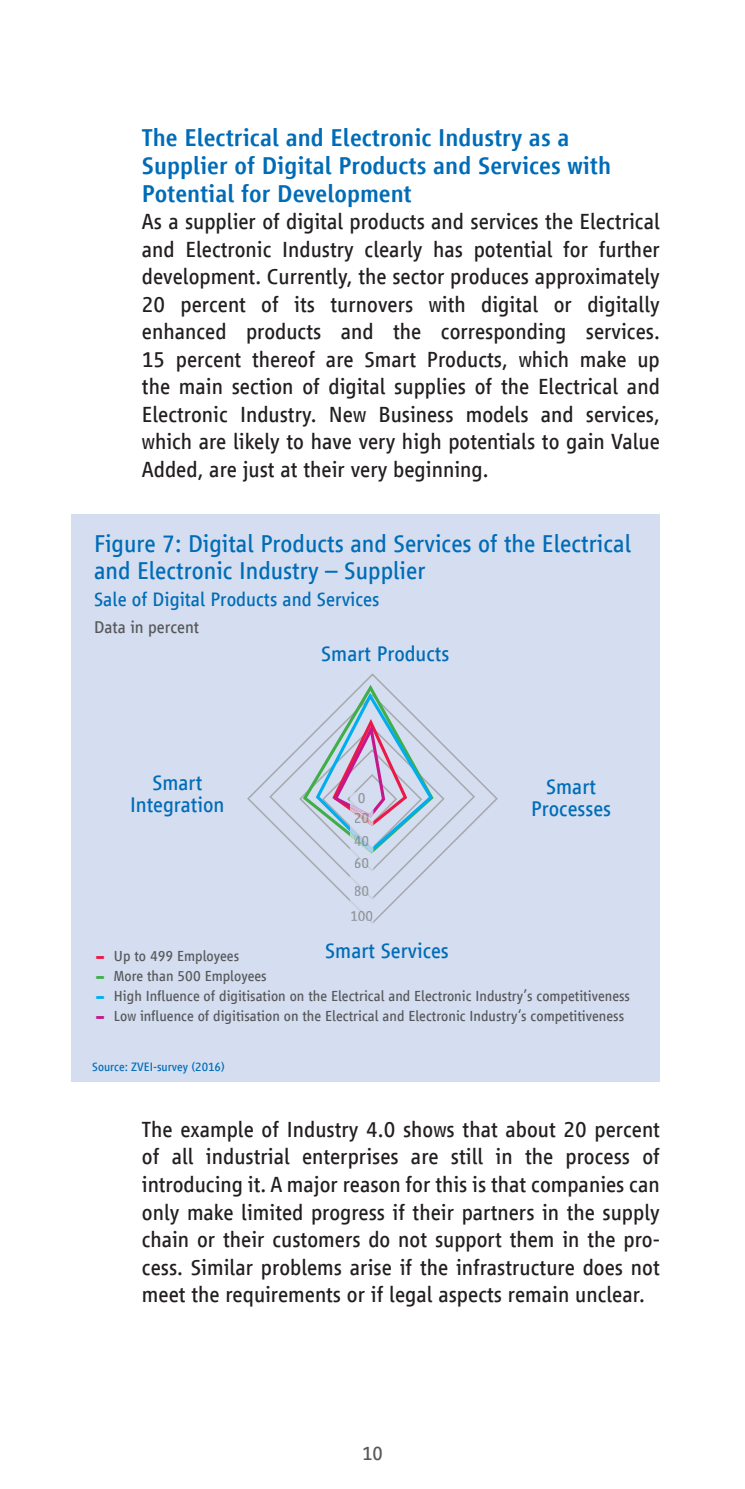
<style>
.page{position:relative;width:745px;height:1489px;background:#fff}
.page>*{position:absolute;margin:0;border:0;box-sizing:border-box;transform-origin:0 0}
.t1{font:500 25px/27.5px "Vialog LT Com";color:#006cb7}
.t2{font:25px/27.5px "Vialog LT Com";color:#006cb7}
.t3{font:22.5px/27.5px "Vialog LT Com";color:#231f20;text-align:justify}
.t4{font:21.75px/21.8px "Vialog LT Com";color:#006cb7;text-align:center}
.t5{font:20px "Vialog LT Com";color:#006cb7}
.t6{font:20px "Vialog LT Com";color:#57585a}
.t7{font:17.5px "Vialog LT Com";color:#57585a}
.t8{font:15px "Vialog LT Com";color:#57585a}
.t9{font:15px/20px "Vialog LT Com";color:#92959b}
.t10{font:12.5px "Vialog LT Com";color:#006cb7}
.s1{font-family:"Rockwell";font-weight:800;color:#ed1845}
.s2{font-family:"Rockwell";font-weight:800;color:#40ae49}
.s3{font-family:"Rockwell";font-weight:800;color:#00aeef}
.s4{font-family:"Rockwell";font-weight:800;color:#c5168c}
</style>
<div class="page">
<div style="left:71px;top:514px;width:588px;height:567px;background:#d4def0"></div>
<svg style="left:247px;top:673px;width:250px;height:149px"></svg>
<svg style="left:269px;top:684px;width:206px;height:240px"></svg>
<p class="t1" style="left:142px;top:124px;width:470px">The Electrical and Electronic Industry as a<br>Supplier of Digital Products and Services with<br>Potential for Development</p>
<p class="t3" style="left:142px;top:208px;width:519px">As a supplier of digital products and services the Electrical and Electronic Industry clearly has potential for further development. Currently, the sector produces approximately 20 percent of its turnovers with digital or digitally enhanced products and the corresponding services.<br>15 percent thereof are Smart Products, which make up the main section of digital supplies of the Electrical and Electronic Industry. New Business models and services, which are likely to have very high potentials to gain Value Added, are just at their very beginning.</p>
<p class="t2" style="left:94px;top:529px;width:538px">Figure 7: Digital Products and Services of the Electrical and Electronic Industry – Supplier</p>
<p class="t5" style="left:94px;top:588px;width:287px">Sale of Digital Products and Services</p>
<p class="t7" style="left:94px;top:618px;width:106px">Data in percent</p>
<p class="t4" style="left:130px;top:771px;width:96px">Smart<br>Integration</p>
<p class="t4" style="left:321px;top:643px;width:130px">Smart Products</p>
<p class="t9" style="left:353px;top:788px;width:17px">0<br>20</p>
<p class="t9" style="left:353px;top:829px;width:17px;line-height:22.5px">40<br>60</p>
<p class="t9" style="left:350px;top:878px;width:25px;line-height:25px">80<br>100</p>
<p class="t4" style="left:531px;top:776px;width:81px">Smart<br>Processes</p>
<p class="t4" style="left:325px;top:939px;width:125px">Smart Services</p>
<p class="t8" style="left:96px;top:947px;width:144px"><span class="s1">–</span> Up to 499 Employees</p>
<p class="t8" style="left:96px;top:967px;width:172px"><span class="s2">–</span> More than 500 Employees</p>
<p class="t8" style="left:96px;top:987px;width:535px"><span class="s3">–</span> High Influence of digitisation on the Electrical and Electronic Industry’s competitiveness</p>
<p class="t8" style="left:96px;top:1007px;width:529px"><span class="s4">–</span> Low influence of digitisation on the Electrical and Electronic Industry‘s competitiveness</p>
<p class="t10" style="left:92px;top:1059px;width:134px">Source: ZVEI-survey (2016)</p>
<p class="t3" style="left:142px;top:1115px;width:519px">The example of Industry 4.0 shows that about 20 percent of all industrial enterprises are still in the process of introducing it. A major reason for this is that companies can only make limited progress if their partners in the supply chain or their customers do not support them in the pro&shy;cess. Similar problems arise if the infrastructure does not meet the requirements or if legal aspects remain unclear.</p>
<p class="t6" style="left:362px;top:1441px;width:22px">10</p>
</div>
